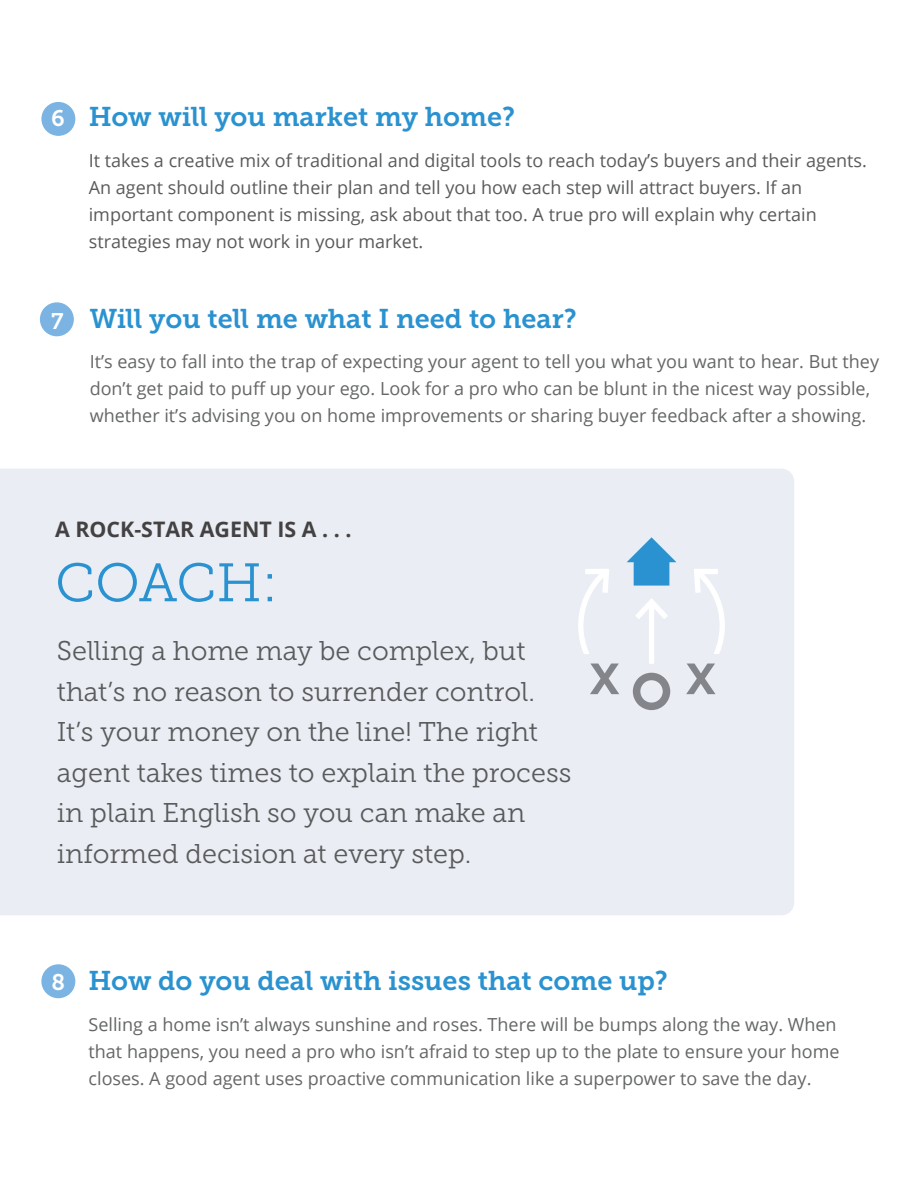
<style>
.page{position:relative;width:918px;height:1188px;background:#fff}
.page>*{position:absolute;margin:0;border:0;box-sizing:border-box;transform-origin:0 0}
.t1{font:54px "Museo Slab 300";letter-spacing:-.01em;color:#2a92d0}
.t2{font:27px/40.5px "Museo Slab 300";color:#595a5b}
.t3{font:27px "Museo Slab 700";color:#2a92d0}
.t4{font:22.5px "Museo Slab 700";color:#fff}
.t5{font:700 21.45px "Open Sans";color:#434142}
.t6{font:18px/27px "Open Sans";color:#636765}
.t7{font:18px/27px "Open Sans";color:#595a5b}
</style>
<div class="page">
<div style="left:0;top:469px;width:794px;height:446px;background:#eaeef4"></div>
<div style="left:41px;top:102px;width:34px;height:34px;background:#7bb4e2;border-radius:50%"></div>
<div style="left:40px;top:302px;width:34px;height:34px;background:#7bb4e2;border-radius:50%"></div>
<div style="left:41px;top:964px;width:34px;height:34px;background:#7bb4e2;border-radius:50%"></div>
<svg style="left:693px;top:568px;width:33px;height:87px"></svg>
<svg style="left:590px;top:664px;width:29px;height:30px"></svg>
<svg style="left:577px;top:568px;width:33px;height:87px"></svg>
<svg style="left:627px;top:537px;width:49px;height:49px;background:#75b6de"></svg>
<svg style="left:633px;top:673px;width:37px;height:37px"></svg>
<svg style="left:686px;top:664px;width:30px;height:30px"></svg>
<svg style="left:634px;top:597px;width:35px;height:68px"></svg>
<p class="t4" style="left:51px;top:106px;width:15px">6</p>
<p class="t4" style="left:51px;top:308px;width:14px">7</p>
<h2 class="t3" style="left:89px;top:102px;width:428px">How will you market my home?</h2>
<p class="t7" style="left:89px;top:146px;width:780px">It takes a creative mix of traditional and digital tools to reach today’s buyers and their agents.<br>An agent should outline their plan and tell you how each step will attract buyers. If an important component is missing, ask about that too. A true pro will explain why certain strategies may not work in your market.</p>
<h2 class="t3" style="left:90px;top:303px;width:489px">Will you tell me what I need to hear?</h2>
<p class="t6" style="left:90px;top:348px;width:791px">It’s easy to fall into the trap of expecting your agent to tell you what you want to hear. But they don’t get paid to puff up your ego. Look for a pro who can be blunt in the nicest way possible, whether it’s advising you on home improvements or sharing buyer feedback after a showing.</p>
<p class="t5" style="left:55px;top:514px;width:298px">A ROCK-STAR AGENT IS A . . .</p>
<h1 class="t1" style="left:55px;top:553px;width:224px">COACH:</h1>
<h2 class="t2" style="left:57px;top:631px;width:516px">Selling a home may be complex, but that’s no reason to surrender control.<br>It’s your money on the line! The right agent takes times to explain the process in plain English so you can make an informed decision at every step.</h2>
<p class="t4" style="left:52px;top:969px;width:15px">8</p>
<h2 class="t3" style="left:89px;top:966px;width:581px">How do you deal with issues that come up?</h2>
<p class="t6" style="left:89px;top:1010px;width:753px">Selling a home isn’t always sunshine and roses. There will be bumps along the way. When that happens, you need a pro who isn’t afraid to step up to the plate to ensure your home closes. A good agent uses proactive communication like a superpower to save the day.</p>
</div>
